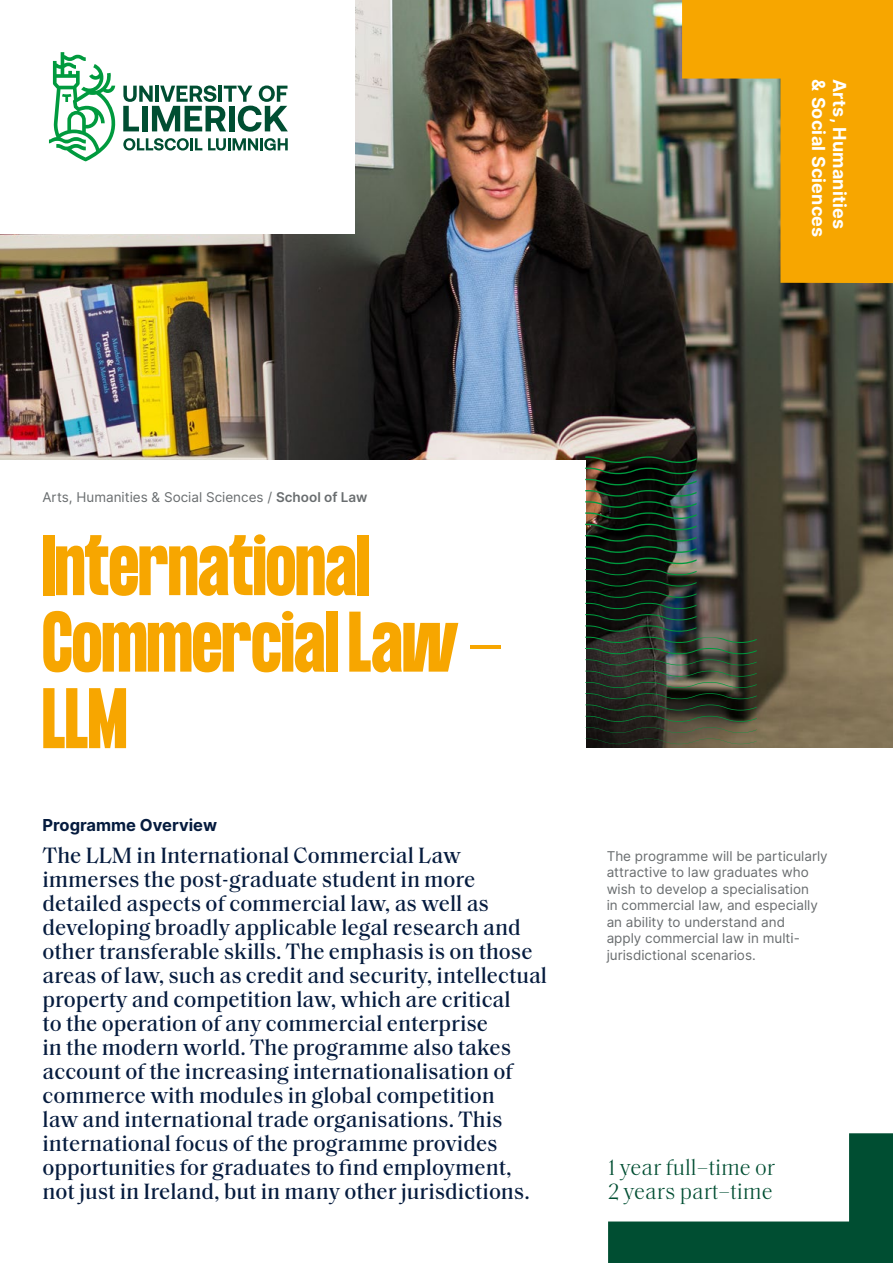
<style>
.page{position:relative;width:893px;height:1263px;background:#fff}
.page>*{position:absolute;margin:0;border:0;box-sizing:border-box;transform-origin:0 0}
.t1{font:700 75px/76.5px "Formula Condensed";color:#f7a600}
.t2{font:500 22.5px/24px "Saol Text";color:#051b3e}
.t3{font:300 22.5px/24px "Saol Text";color:#004e32}
.t4{font:700 18px "Inter";letter-spacing:.01em;color:#fff}
.t5{font:700 16.5px "Inter";color:#051b3e}
.t6{font:13.5px/16.5px "Inter";color:#696d6f}
.s1{font-weight:600}
</style>
<div class="page">
<img style="left:0;top:0;width:893px;height:748px">
<div style="left:0;top:460px;width:585px;height:803px;background:#fff"></div>
<div style="left:0;top:0;width:354px;height:234px;background:#fff"></div>
<img style="left:585px;top:456px;width:172px;height:209px">
<svg style="left:585px;top:671px;width:172px;height:39px"></svg>
<svg style="left:585px;top:716px;width:172px;height:17px"></svg>
<svg style="left:585px;top:739px;width:172px;height:5px"></svg>
<svg style="left:123px;top:138px;width:79px;height:13px"></svg>
<svg style="left:208px;top:138px;width:80px;height:13px"></svg>
<svg style="left:123px;top:85px;width:165px;height:47px"></svg>
<svg style="left:49px;top:52px;width:67px;height:109px"></svg>
<svg style="left:682px;top:0;width:211px;height:283px;fill:#f7a600"></svg>
<svg style="left:608px;top:1133px;width:285px;height:130px"></svg>
<p class="t6" style="left:43px;top:489px;width:327px">Arts, Humanities &amp; Social Sciences / <span class="s1">School of Law</span></p>
<h1 class="t1" style="left:43px;top:531px;width:461px">International<br>Commercial Law -<br>LLM</h1>
<p class="t4" style="left:832px;top:79px;width:160px;rotate:90deg">&amp; Social Sciences</p>
<p class="t4" style="left:853px;top:79px;width:152px;rotate:90deg">Arts, Humanities</p>
<p class="t5" style="left:43px;top:813px;width:176px">Programme Overview</p>
<p class="t2" style="left:43px;top:842px;width:506px">The LLM in International Commercial Law immerses the post-graduate student in more detailed aspects of commercial law, as well as developing broadly applicable legal research and other transferable skills. The emphasis is on those areas of law, such as credit and security, intellectual property and competition law, which are critical<br>to the operation of any commercial enterprise<br>in the modern world. The programme also takes account of the increasing internationalisation of commerce with modules in global competition<br>law and international trade organisations. This international focus of the programme provides opportunities for graduates to find employment, not just in Ireland, but in many other jurisdictions.</p>
<p class="t6" style="left:607px;top:847px;width:223px">The programme will be particularly attractive to law graduates who wish to develop a specialisation<br>in commercial law, and especially an ability to understand and<br>apply commercial law in multi&shy;jurisdictional scenarios.</p>
<p class="t3" style="left:608px;top:1154px;width:169px">1 year full–time or<br>2 years part–time</p>
</div>
